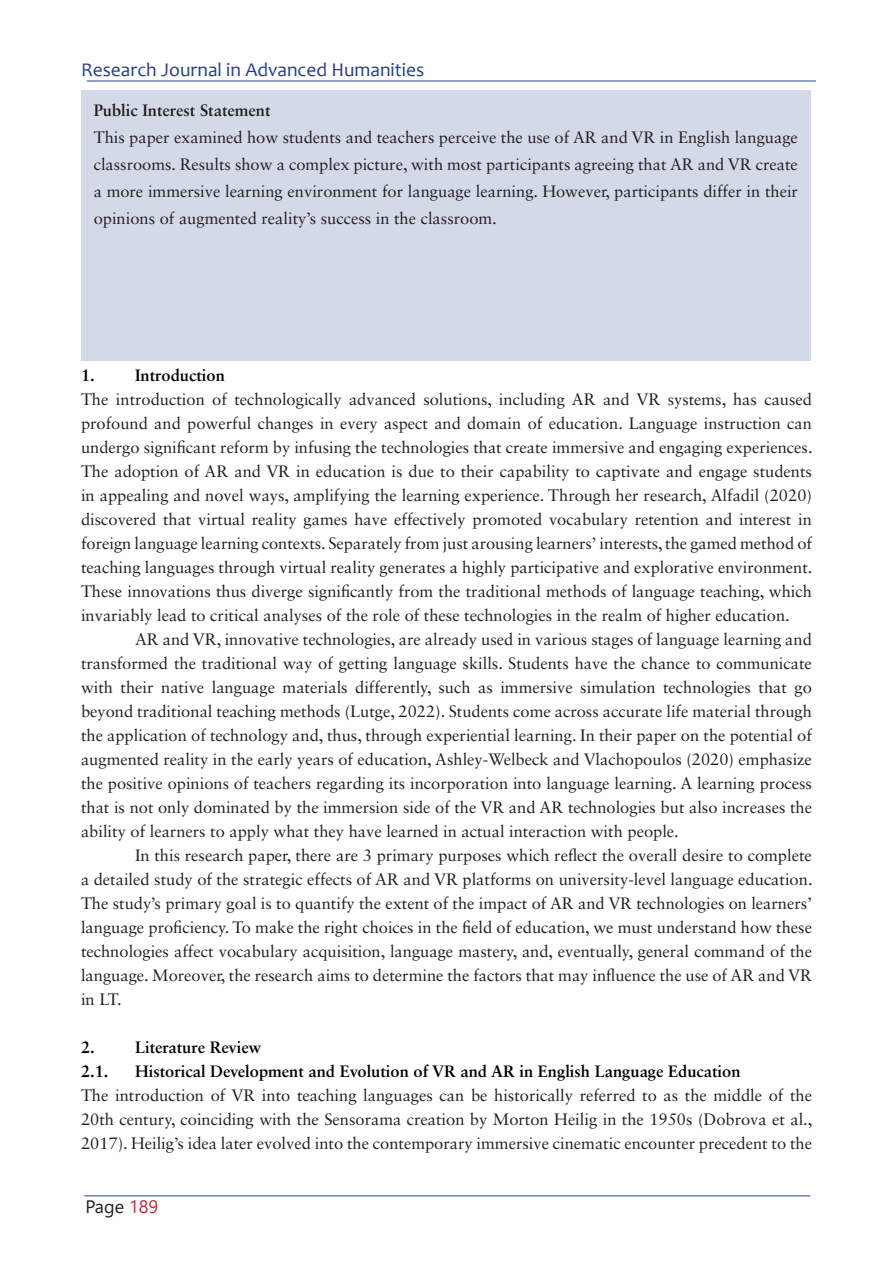
<style>
.page{position:relative;width:893px;height:1263px;background:#fff}
.page>*{position:absolute;margin:0;border:0;box-sizing:border-box;transform-origin:0 0}
.t1{font:19.5px "Candara";color:#253f8e}
.t2{font:18px "Segoe UI";color:#231f20}
.t3{font:16.5px/24px "Sabon LT Std";color:#231f20;text-align:justify}
.t4{font:700 16.5px "Sabon LT Std";color:#000}
._2-_SJOM_H1{font:700 16.5px "Sabon LT Std";color:#231f20}
.s1{color:#d1232a}
</style>
<div class="page">
<hr style="left:84px;top:1195px;width:726px;height:1px;background:#253f8e">
<hr style="left:87px;top:81px;width:729px;height:1px;background:#253f8e">
<div style="left:81px;top:90px;width:729px;height:270px;background:#d4d9e8"></div>
<p class="t1" style="left:81px;top:57px;width:345px">Research Journal in Advanced Humanities</p>
<p class="_2-_SJOM_H1" style="left:94px;top:100px;width:178px">Public Interest Statement</p>
<p class="t3" style="left:94px;top:123px;width:706px;line-height:27px">This paper examined how students and teachers perceive the use of AR and VR in English language classrooms. Results show a complex picture, with most participants agreeing that AR and VR create a more immersive learning environment for language learning. However, participants differ in their opinions of augmented reality’s success in the classroom.</p>
<p class="t4" style="left:81px;top:365px;width:15px">1.</p>
<p class="t4" style="left:135px;top:365px;width:91px">Introduction</p>
<p class="t3" style="left:81px;top:387px;width:733px">The introduction of technologically advanced solutions, including AR and VR systems, has caused profound and powerful changes in every aspect and domain of education. Language instruction can undergo significant reform by infusing the technologies that create immersive and engaging experiences.<br>The adoption of AR and VR in education is due to their capability to captivate and engage students in appealing and novel ways, amplifying the learning experience. Through her research, Alfadil (2020) discovered that virtual reality games have effectively promoted vocabulary retention and interest in foreign language learning contexts. Separately from just arousing learners’ interests, the gamed method of teaching languages through virtual reality generates a highly participative and explorative environment.<br>These innovations thus diverge significantly from the traditional methods of language teaching, which invariably lead to critical analyses of the role of these technologies in the realm of higher education.</p>
<p class="t3" style="left:81px;top:627px;width:732px;text-indent:54px">AR and VR, innovative technologies, are already used in various stages of language learning and transformed the traditional way of getting language skills. Students have the chance to communicate with their native language materials differently, such as immersive simulation technologies that go beyond traditional teaching methods (Lutge, 2022). Students come across accurate life material through the application of technology and, thus, through experiential learning. In their paper on the potential of augmented reality in the early years of education, Ashley-Welbeck and Vlachopoulos (2020) emphasize the positive opinions of teachers regarding its incorporation into language learning. A learning process that is not only dominated by the immersion side of the VR and AR technologies but also increases the ability of learners to apply what they have learned in actual interaction with people.</p>
<p class="t3" style="left:81px;top:843px;width:733px;text-indent:54px">In this research paper, there are 3 primary purposes which reflect the overall desire to complete a detailed study of the strategic effects of AR and VR platforms on university-level language education.<br>The study’s primary goal is to quantify the extent of the impact of AR and VR technologies on learners’ language proficiency. To make the right choices in the field of education, we must understand how these technologies affect vocabulary acquisition, language mastery, and, eventually, general command of the language. Moreover, the research aims to determine the factors that may influence the use of AR and VR in LT.</p>
<p class="t4" style="left:81px;top:1037px;width:15px">2.</p>
<p class="t4" style="left:135px;top:1037px;width:128px">Literature Review</p>
<p class="t4" style="left:81px;top:1061px;width:29px">2.1.</p>
<p class="t4" style="left:135px;top:1061px;width:607px">Historical Development and Evolution of VR and AR in English Language Education</p>
<p class="t3" style="left:81px;top:1083px;width:733px">The introduction of VR into teaching languages can be historically referred to as the middle of the 20th century, coinciding with the Sensorama creation by Morton Heilig in the 1950s (Dobrova et al., 2017). Heilig’s idea later evolved into the contemporary immersive cinematic encounter precedent to the</p>
<p class="t2" style="left:86px;top:1190px;width:74px">Page <span class="s1">189</span></p>
</div>
